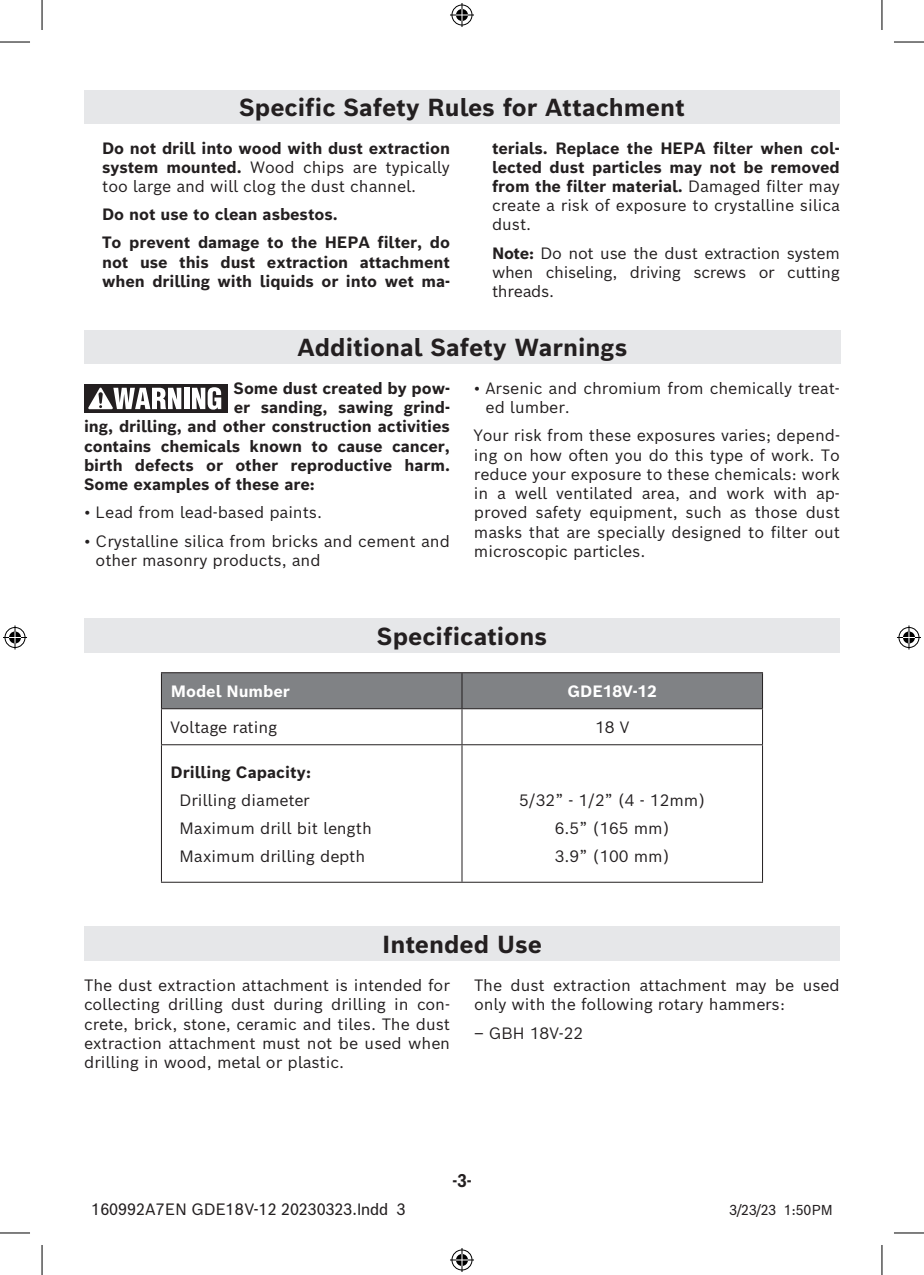
<style>
.page{position:relative;width:924px;height:1275px;background:#fff}
.page>*{position:absolute;margin:0;border:0;box-sizing:border-box;transform-origin:0 0}
.Heading_-_Page__link{font:700 24px "Bosch Sans";color:#231f20}
.Heading_-_Page__no_l{font:700 24px "Bosch Sans";color:#231f20}
.t1{font:700 18px "Bosch Sans Cond";color:#231f20}
.Warnings{font:16px/19.2px "Bosch Sans";letter-spacing:-.005em;color:#231f20}
.Warnings_-_abc{font:700 16px/19.2px "Bosch Sans";letter-spacing:-.005em;color:#231f20;text-align:justify}
.Body_Text{font:16px/19.2px "Bosch Sans";color:#231f20;text-align:justify}
.Warnings_-_abc-2{font:16px/19.2px "Bosch Sans";letter-spacing:-.01em;color:#231f20;text-align:justify}
.Warnings-2{font:700 16px "Bosch Sans";letter-spacing:-.005em;color:#231f20}
.Body_Text__FR_SP{font:16px "Bosch Sans";color:#231f20}
.t2{font:16px "Bosch Office Sans";color:#231f20}
.Body_Text__FR_SP-2{font:700 16px "Bosch Sans";letter-spacing:-.005em;color:#fff}
.Body_Text__FR_SP-3{font:700 16px "Bosch Sans";color:#231f20}
.t3{font:14px "Bosch Office Sans";color:#231f20}
.s1{font-weight:700}
.s2{font-weight:400}
</style>
<div class="page">
<div style="left:84px;top:330px;width:756px;height:33px;background:#e6e7e9"></div>
<div style="left:84px;top:384px;width:143px;height:28px;background:linear-gradient(to right,#231f20,#231f20)"></div>
<div style="left:184px;top:388px;width:5px;height:21px;background:#fff"></div>
<svg style="left:192px;top:387px;width:29px;height:22px"></svg>
<svg style="left:88px;top:388px;width:93px;height:21px"></svg>
<div style="left:84px;top:90px;width:755px;height:33px;background:#e6e7e9"></div>
<div style="left:84px;top:618px;width:755px;height:34px;background:#e6e7e9"></div>
<div style="left:162px;top:673px;width:599px;height:35px;background:#808285"></div>
<hr style="left:161px;top:672px;width:301px;height:1px;background:#231f20">
<hr style="left:161px;top:673px;width:1px;height:35px;background:#231f20">
<hr style="left:462px;top:672px;width:300px;height:1px;background:#231f20">
<hr style="left:461px;top:673px;width:1px;height:35px;background:#231f20">
<hr style="left:761px;top:673px;width:1px;height:35px;background:#231f20">
<hr style="left:161px;top:708px;width:301px;height:1px;background:#231f20">
<hr style="left:462px;top:708px;width:300px;height:1px;background:#231f20">
<hr style="left:161px;top:709px;width:1px;height:35px;background:#231f20">
<hr style="left:461px;top:709px;width:1px;height:35px;background:#231f20">
<hr style="left:761px;top:709px;width:1px;height:35px;background:#231f20">
<hr style="left:161px;top:744px;width:301px;height:1px;background:#231f20">
<hr style="left:161px;top:745px;width:1px;height:136px;background:#231f20">
<hr style="left:462px;top:744px;width:300px;height:1px;background:#231f20">
<hr style="left:461px;top:745px;width:1px;height:136px;background:#231f20">
<hr style="left:761px;top:745px;width:1px;height:136px;background:#231f20">
<hr style="left:161px;top:881px;width:301px;height:1px;background:#231f20">
<hr style="left:462px;top:881px;width:300px;height:1px;background:#231f20">
<div style="left:84px;top:926px;width:755px;height:34px;background:#e6e7e9"></div>
<hr style="left:0;top:42px;width:30px;height:1px;background:#000">
<hr style="left:893px;top:42px;width:30px;height:1px;background:#000">
<hr style="left:0;top:1232px;width:30px;height:1px;background:#000">
<hr style="left:893px;top:1232px;width:30px;height:1px;background:#000">
<hr style="left:42px;top:0;width:1px;height:30px;background:#000">
<hr style="left:42px;top:1245px;width:1px;height:30px;background:#000">
<hr style="left:881px;top:0;width:1px;height:30px;background:#000">
<hr style="left:881px;top:1245px;width:1px;height:30px;background:#000">
<svg style="left:450px;top:3px;width:24px;height:24px"></svg>
<svg style="left:450px;top:1248px;width:24px;height:24px"></svg>
<svg style="left:3px;top:625px;width:24px;height:24px"></svg>
<svg style="left:897px;top:625px;width:23px;height:24px"></svg>
<p class="Heading_-_Page__no_l" style="left:239px;top:87px;width:447px">Specific Safety Rules for Attachment</p>
<p class="Warnings_-_abc-2" style="left:102px;top:137px;width:349px"><span class="s1">Do not drill into wood with dust extraction system mounted.</span> Wood chips are typically too large and will clog the dust channel.</p>
<p class="Warnings_-_abc" style="left:102px;top:203px;width:237px">Do not use to clean asbestos.</p>
<p class="Warnings_-_abc" style="left:102px;top:232px;width:349px">To prevent damage to the HEPA filter, do not use this dust extraction attachment when drilling with liquids or into wet ma-</p>
<p class="Warnings_-_abc" style="left:492px;top:137px;width:349px">terials. Replace the HEPA filter when col&shy;lected dust particles may not be removed from the filter material. <span class="s2">Damaged filter may create a risk of exposure to crystalline silica dust.</span></p>
<p class="Warnings_-_abc-2" style="left:492px;top:242px;width:349px"><span class="s1">Note:</span> Do not use the dust extraction system when chiseling, driving screws or cutting threads.</p>
<p class="Heading_-_Page__link" style="left:297px;top:327px;width:331px">Additional Safety Warnings</p>
<p class="Warnings-2" style="left:233px;top:375px;width:218px">Some dust created by pow-</p>
<p class="Warnings-2" style="left:233px;top:394px;width:218px">er sanding, sawing grind-</p>
<p class="Warnings-2" style="left:84px;top:413px;width:367px">ing, drilling, and other construction activities</p>
<p class="Warnings-2" style="left:84px;top:432px;width:367px">contains chemicals known to cause cancer,</p>
<p class="Warnings-2" style="left:84px;top:451px;width:367px">birth defects or other reproductive harm.</p>
<p class="Warnings-2" style="left:84px;top:471px;width:232px">Some examples of these are:</p>
<p class="Warnings" style="left:84px;top:501px;width:239px">• Lead from lead-based paints.</p>
<p class="Warnings" style="left:96px;top:529px;width:356px;text-indent:-12px">• Crystalline silica from bricks and cement and other masonry products, and</p>
<p class="Warnings" style="left:485px;top:377px;width:355px;text-indent:-12px">• Arsenic and chromium from chemically treat&shy;ed lumber.</p>
<p class="Warnings" style="left:474px;top:424px;width:367px;text-align:justify">Your risk from these exposures varies; depend&shy;ing on how often you do this type of work. To reduce your exposure to these chemicals: work in a well ventilated area, and work with ap&shy;proved safety equipment, such as those dust masks that are specially designed to filter out microscopic particles.</p>
<p class="Heading_-_Page__link" style="left:377px;top:616px;width:171px">Specifications</p>
<p class="Body_Text__FR_SP-2" style="left:171px;top:678px;width:120px">Model Number</p>
<p class="Body_Text__FR_SP-2" style="left:567px;top:678px;width:91px">GDE18V-12</p>
<p class="Body_Text__FR_SP" style="left:170px;top:714px;width:108px">Voltage rating</p>
<p class="Body_Text__FR_SP" style="left:595px;top:714px;width:36px">18 V</p>
<p class="Body_Text__FR_SP-3" style="left:170px;top:758px;width:142px">Drilling Capacity:</p>
<p class="Body_Text__FR_SP" style="left:179px;top:786px;width:132px">Drilling diameter</p>
<p class="Body_Text__FR_SP" style="left:179px;top:814px;width:194px">Maximum drill bit length</p>
<p class="Body_Text__FR_SP" style="left:179px;top:843px;width:187px">Maximum drilling depth</p>
<p class="Body_Text__FR_SP" style="left:519px;top:786px;width:187px">5/32” - 1/2” (4 - 12mm)</p>
<p class="Body_Text__FR_SP" style="left:554px;top:814px;width:116px">6.5” (165 mm)</p>
<p class="Body_Text__FR_SP" style="left:554px;top:843px;width:116px">3.9” (100 mm)</p>
<p class="Heading_-_Page__link" style="left:382px;top:923px;width:161px">Intended Use</p>
<p class="Body_Text" style="left:84px;top:974px;width:367px">The dust extraction attachment is intended for collecting drilling dust during drilling in con&shy;crete, brick, stone, ceramic and tiles. The dust extraction attachment must not be used when drilling in wood, metal or plastic.</p>
<p class="Body_Text" style="left:474px;top:974px;width:367px">The dust extraction attachment may be used only with the following rotary hammers:</p>
<p class="Body_Text" style="left:474px;top:1021px;width:111px">– GBH 18V-22</p>
<p class="t1" style="left:452px;top:1166px;width:21px">-3-</p>
<p class="t2" style="left:91px;top:1195px;width:316px">160992A7EN GDE18V-12 20230323.Indd 3</p>
<p class="t3" style="left:729px;top:1198px;width:104px">3/23/23 1:50PM</p>
</div>
